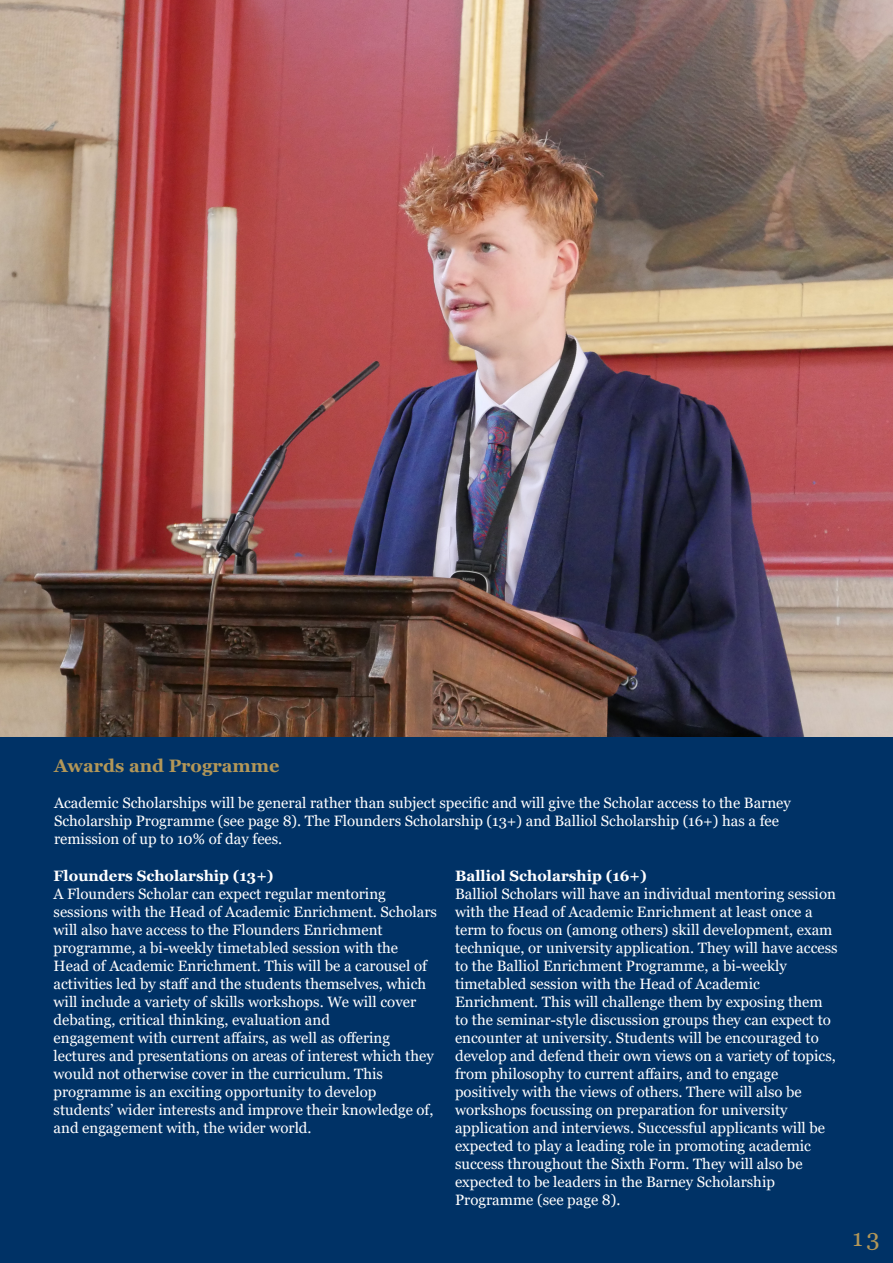
<style>
.page{position:relative;width:893px;height:1263px;background:#003266}
.page>*{position:absolute;margin:0;border:0;box-sizing:border-box;transform-origin:0 0}
.t1{font:24px "Georgia";color:#b39758}
.t2{font:700 18px "Georgia";color:#b39758}
.t3{font:15px/18px "Georgia";color:#fff}
.t4{font:700 15px "Georgia";color:#fff}
</style>
<div class="page">
<img style="left:0;top:0;width:893px;height:737px">
<p class="t2" style="left:54px;top:754px;width:227px">Awards and Programme</p>
<p class="t3" style="left:54px;top:794px;width:738px">Academic Scholarships will be general rather than subject specific and will give the Scholar access to the Barney</p>
<p class="t3" style="left:54px;top:812px;width:726px">Scholarship Programme (see page 8). The Flounders Scholarship (13+) and Balliol Scholarship (16+) has a fee</p>
<p class="t3" style="left:54px;top:830px;width:230px">remission of up to 10% of day fees.</p>
<p class="t4" style="left:54px;top:866px;width:222px">Flounders Scholarship (13+)</p>
<p class="t3" style="left:54px;top:885px;width:334px">A Flounders Scholar can expect regular mentoring</p>
<p class="t3" style="left:54px;top:903px;width:385px">sessions with the Head of Academic Enrichment. Scholars will also have access to the Flounders Enrichment</p>
<p class="t3" style="left:54px;top:939px;width:375px">programme, a bi-weekly timetabled session with the Head of Academic Enrichment. This will be a carousel of activities led by staff and the students themselves, which will include a variety of skills workshops. We will cover debating, critical thinking, evaluation and</p>
<p class="t3" style="left:54px;top:1029px;width:338px">engagement with current affairs, as well as offering</p>
<p class="t3" style="left:54px;top:1047px;width:382px">lectures and presentations on areas of interest which they would not otherwise cover in the curriculum. This</p>
<p class="t3" style="left:54px;top:1083px;width:324px">programme is an exciting opportunity to develop</p>
<p class="t3" style="left:54px;top:1101px;width:381px">students’ wider interests and improve their knowledge of, and engagement with, the wider world.</p>
<p class="t4" style="left:455px;top:866px;width:193px">Balliol Scholarship (16+)</p>
<p class="t3" style="left:455px;top:885px;width:384px">Balliol Scholars will have an individual mentoring session with the Head of Academic Enrichment at least once a term to focus on (among others) skill development, exam technique, or university application. They will have access to the Balliol Enrichment Programme, a bi-weekly</p>
<p class="t3" style="left:455px;top:975px;width:306px">timetabled session with the Head of Academic</p>
<p class="t3" style="left:455px;top:993px;width:382px">Enrichment. This will challenge them by exposing them to the seminar-style discussion groups they can expect to encounter at university. Students will be encouraged to develop and defend their own views on a variety of topics, from philosophy to current affairs, and to engage</p>
<p class="t3" style="left:455px;top:1083px;width:372px">positively with the views of others. There will also be workshops focussing on preparation for university application and interviews. Successful applicants will be expected to play a leading role in promoting academic success throughout the Sixth Form. They will also be expected to be leaders in the Barney Scholarship</p>
<p class="t3" style="left:455px;top:1191px;width:167px">Programme (see page 8).</p>
<p class="t1" style="left:852px;top:1223px;width:29px">13</p>
</div>
